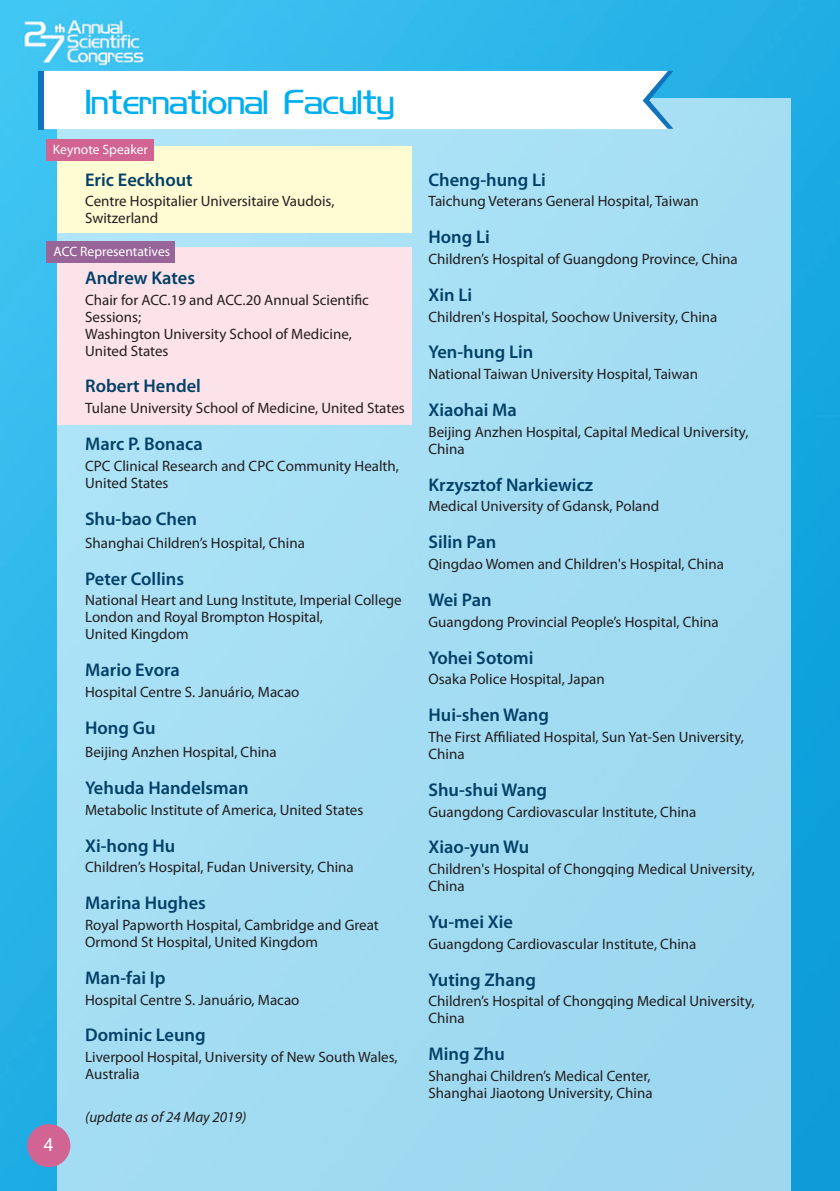
<style>
.page{position:relative;width:840px;height:1191px;background:#fff}
.page>*{position:absolute;margin:0;border:0;box-sizing:border-box;transform-origin:0 0}
.t1{font:300 34px "Koshgarian";color:#00aeef}
.t2{font:600 18.4px "Myriad Pro";color:#024067}
.t3{font:18px "Arial";color:#fff}
.t4{font:15px/17px "Myriad Pro";color:#231f20}
.t5{font:italic 15px "Myriad Pro";color:#231f20}
.t6{font:13.6px "Myriad Pro";color:#fff}
</style>
<div class="page">
<img style="left:0;top:0;width:839px;height:1191px">
<div style="left:57px;top:98px;width:732px;height:1093px;background:#a3ddf3"></div>
<div style="left:27px;top:1124px;width:43px;height:43px;background:#d16492;border-radius:50%"></div>
<div style="left:44px;top:71px;width:629px;height:58px;background:#fff"></div>
<div style="left:38px;top:71px;width:6px;height:58px;background:#1074bc"></div>
<div style="left:57px;top:146px;width:354px;height:86px;background:#fffbd3"></div>
<div style="left:57px;top:247px;width:354px;height:178px;background:#fce2e9"></div>
<div style="left:46px;top:139px;width:108px;height:22px;background:#d16492"></div>
<div style="left:46px;top:241px;width:129px;height:22px;background:#976597"></div>
<h1 class="t1" style="left:85px;top:88px;width:310px">International Faculty</h1>
<p class="t6" style="left:53px;top:141px;width:97px">Keynote Speaker</p>
<p class="t2" style="left:85px;top:168px;width:109px">Eric Eeckhout</p>
<p class="t4" style="left:85px;top:192px;width:251px">Centre Hospitalier Universitaire Vaudois,<br>Switzerland</p>
<p class="t6" style="left:54px;top:243px;width:118px">ACC Representatives</p>
<p class="t2" style="left:85px;top:266px;width:111px">Andrew Kates</p>
<p class="t4" style="left:85px;top:291px;width:285px">Chair for ACC.19 and ACC.20 Annual Scientific<br>Sessions;<br>Washington University School of Medicine,<br>United States</p>
<p class="t2" style="left:85px;top:374px;width:117px">Robert Hendel</p>
<p class="t4" style="left:85px;top:399px;width:321px">Tulane University School of Medicine, United States</p>
<p class="t2" style="left:85px;top:432px;width:119px">Marc P. Bonaca</p>
<p class="t4" style="left:85px;top:457px;width:315px">CPC Clinical Research and CPC Community Health,<br>United States</p>
<p class="t2" style="left:85px;top:507px;width:113px">Shu-bao Chen</p>
<p class="t4" style="left:85px;top:534px;width:221px">Shanghai Children’s Hospital, China</p>
<p class="t2" style="left:85px;top:567px;width:100px">Peter Collins</p>
<p class="t4" style="left:85px;top:591px;width:318px">National Heart and Lung Institute, Imperial College<br>London and Royal Brompton Hospital,<br>United Kingdom</p>
<p class="t2" style="left:85px;top:658px;width:96px">Mario Evora</p>
<p class="t4" style="left:85px;top:683px;width:216px">Hospital Centre S. Januário, Macao</p>
<p class="t2" style="left:85px;top:716px;width:72px">Hong Gu</p>
<p class="t4" style="left:85px;top:743px;width:193px">Beijing Anzhen Hospital, China</p>
<p class="t2" style="left:85px;top:776px;width:165px">Yehuda Handelsman</p>
<p class="t4" style="left:85px;top:801px;width:279px">Metabolic Institute of America, United States</p>
<p class="t2" style="left:85px;top:833px;width:91px">Xi-hong Hu</p>
<p class="t4" style="left:85px;top:858px;width:270px">Children’s Hospital, Fudan University, China</p>
<p class="t2" style="left:85px;top:891px;width:122px">Marina Hughes</p>
<p class="t4" style="left:85px;top:916px;width:295px">Royal Papworth Hospital, Cambridge and Great<br>Ormond St Hospital, United Kingdom</p>
<p class="t2" style="left:85px;top:966px;width:82px">Man-fai Ip</p>
<p class="t4" style="left:85px;top:990px;width:216px">Hospital Centre S. Januário, Macao</p>
<p class="t2" style="left:85px;top:1023px;width:122px">Dominic Leung</p>
<p class="t4" style="left:85px;top:1048px;width:314px">Liverpool Hospital, University of New South Wales,<br>Australia</p>
<p class="t3" style="left:44px;top:1132px;width:12px">4</p>
<p class="t5" style="left:85px;top:1107px;width:163px">(update as of 24 May 2019)</p>
<p class="t2" style="left:428px;top:168px;width:119px">Cheng-hung Li</p>
<p class="t4" style="left:428px;top:192px;width:272px">Taichung Veterans General Hospital, Taiwan</p>
<p class="t2" style="left:428px;top:225px;width:63px">Hong Li</p>
<p class="t4" style="left:428px;top:250px;width:310px">Children’s Hospital of Guangdong Province, China</p>
<p class="t2" style="left:428px;top:283px;width:45px">Xin Li</p>
<p class="t4" style="left:428px;top:308px;width:290px">Children's Hospital, Soochow University, China</p>
<p class="t2" style="left:428px;top:340px;width:106px">Yen-hung Lin</p>
<p class="t4" style="left:428px;top:365px;width:271px">National Taiwan University Hospital, Taiwan</p>
<p class="t2" style="left:428px;top:398px;width:90px">Xiaohai Ma</p>
<p class="t4" style="left:428px;top:423px;width:321px">Beijing Anzhen Hospital, Capital Medical University,<br>China</p>
<p class="t2" style="left:428px;top:473px;width:166px">Krzysztof Narkiewicz</p>
<p class="t4" style="left:428px;top:497px;width:232px">Medical University of Gdansk, Poland</p>
<p class="t2" style="left:428px;top:530px;width:69px">Silin Pan</p>
<p class="t4" style="left:428px;top:555px;width:297px">Qingdao Women and Children's Hospital, China</p>
<p class="t2" style="left:428px;top:588px;width:65px">Wei Pan</p>
<p class="t4" style="left:428px;top:613px;width:292px">Guangdong Provincial People’s Hospital, China</p>
<p class="t2" style="left:428px;top:645px;width:106px">Yohei Sotomi</p>
<p class="t4" style="left:428px;top:670px;width:178px">Osaka Police Hospital, Japan</p>
<p class="t2" style="left:428px;top:703px;width:122px">Hui-shen Wang</p>
<p class="t4" style="left:428px;top:728px;width:317px">The First Affiliated Hospital, Sun Yat-Sen University,<br>China</p>
<p class="t2" style="left:428px;top:778px;width:120px">Shu-shui Wang</p>
<p class="t4" style="left:428px;top:802px;width:269px">Guangdong Cardiovascular Institute, China</p>
<p class="t2" style="left:428px;top:835px;width:102px">Xiao-yun Wu</p>
<p class="t4" style="left:428px;top:860px;width:328px">Children's Hospital of Chongqing Medical University,<br>China</p>
<p class="t2" style="left:428px;top:910px;width:86px">Yu-mei Xie</p>
<p class="t4" style="left:428px;top:935px;width:269px">Guangdong Cardiovascular Institute, China</p>
<p class="t2" style="left:428px;top:967px;width:109px">Yuting Zhang</p>
<p class="t4" style="left:428px;top:992px;width:327px">Children’s Hospital of Chongqing Medical University,<br>China</p>
<p class="t2" style="left:428px;top:1042px;width:78px">Ming Zhu</p>
<p class="t4" style="left:428px;top:1067px;width:225px">Shanghai Children’s Medical Center,<br>Shanghai Jiaotong University, China</p>
</div>
